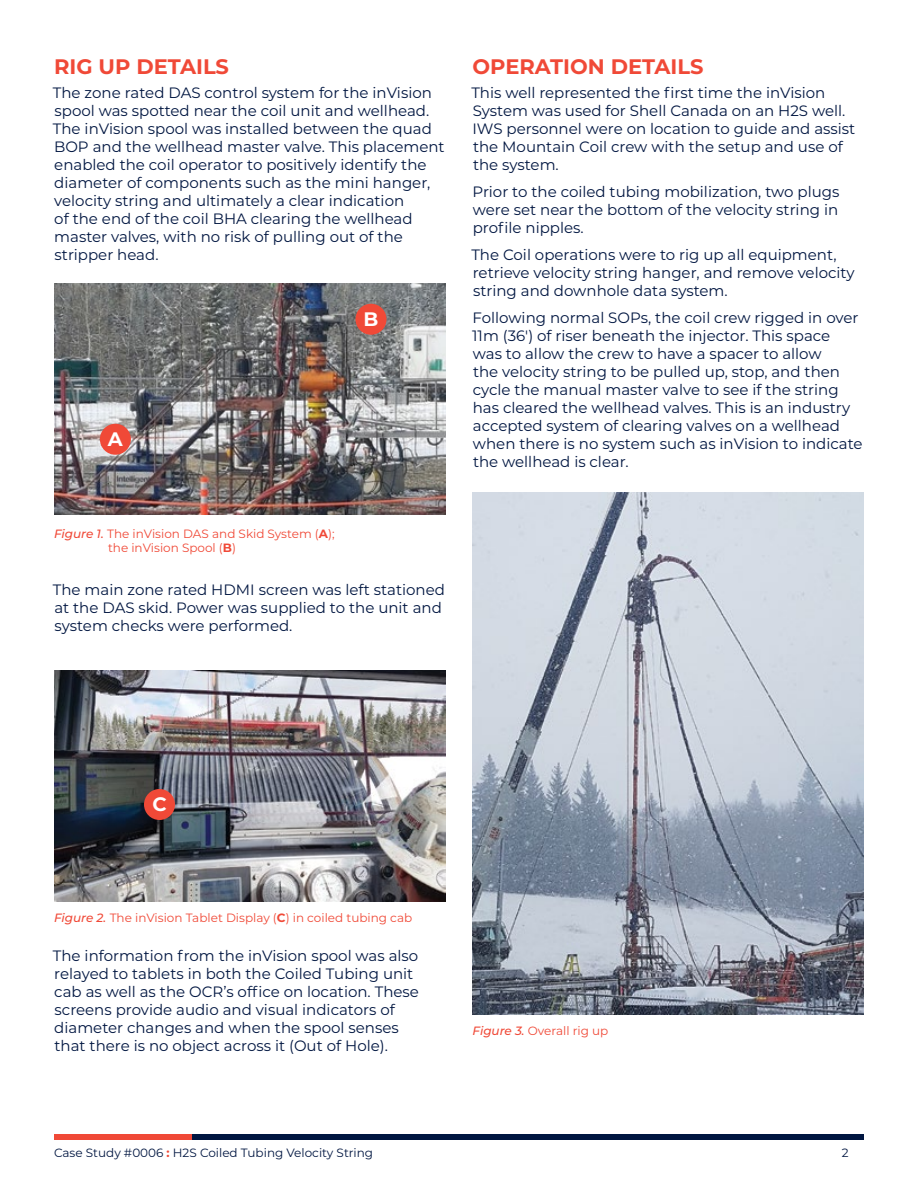
<style>
.page{position:relative;width:918px;height:1188px;background:#fff}
.page>*{position:absolute;margin:0;border:0;box-sizing:border-box;transform-origin:0 0}
.t1{font:700 21px "Montserrat";color:#f04937}
.t2{font:700 19.5px "Montserrat";color:#fff}
.t3{font:15px/18px "Montserrat";color:#001641}
.t4{font:12px/14.4px "Montserrat";color:#f04937}
.t5{font:12px "Montserrat";color:#001641}
.s1{font-weight:500;font-style:italic}
.s2{font-weight:700}
.s3{font-weight:700;color:#f04937}
</style>
<div class="page">
<div style="left:191px;top:1134px;width:673px;height:5px;background:#001641"></div>
<div style="left:54px;top:1134px;width:137px;height:5px;background:#f04937"></div>
<img style="left:54px;top:670px;width:392px;height:231px">
<img style="left:54px;top:284px;width:392px;height:230px">
<div style="left:100px;top:424px;width:31px;height:31px;background:#f04937;border-radius:50%"></div>
<div style="left:144px;top:789px;width:31px;height:31px;background:#f04937;border-radius:50%"></div>
<div style="left:356px;top:304px;width:30px;height:31px;background:#f04937;border-radius:50%"></div>
<img style="left:472px;top:493px;width:392px;height:522px">
<h1 class="t1" style="left:54px;top:52px;width:176px">RIG UP DETAILS</h1>
<p class="t3" style="left:53px;top:83px;width:393px">The zone rated DAS control system for the inVision spool was spotted near the coil unit and wellhead.<br>The inVision spool was installed between the quad BOP and the wellhead master valve. This placement enabled the coil operator to positively identify the diameter of components such as the mini hanger, velocity string and ultimately a clear indication<br>of the end of the coil BHA clearing the wellhead master valves, with no risk of pulling out of the stripper head.</p>
<h2 class="t2" style="left:364px;top:305px;width:16px">B</h2>
<h2 class="t2" style="left:108px;top:425px;width:16px">A</h2>
<p class="t4" style="left:108px;top:526px;width:228px;text-indent:-54px"><span class="s1">Figure 1.</span> The inVision DAS and Skid System (<span class="s2">A</span>); the inVision Spool (<span class="s2">B</span>)</p>
<p class="t3" style="left:53px;top:580px;width:394px">The main zone rated HDMI screen was left stationed at the DAS skid. Power was supplied to the unit and system checks were performed.</p>
<h1 class="t1" style="left:473px;top:52px;width:232px">OPERATION DETAILS</h1>
<p class="t3" style="left:471px;top:83px;width:386px">This well represented the first time the inVision System was used for Shell Canada on an H2S well.<br>IWS personnel were on location to guide and assist the Mountain Coil crew with the setup and use of the system.</p>
<p class="t3" style="left:473px;top:182px;width:368px;text-align:justify">Prior to the coiled tubing mobilization, two plugs were set near the bottom of the velocity string in profile nipples.</p>
<p class="t3" style="left:471px;top:245px;width:385px">The Coil operations were to rig up all equipment, retrieve velocity string hanger, and remove velocity string and downhole data system.</p>
<p class="t3" style="left:472px;top:308px;width:392px">Following normal SOPs, the coil crew rigged in over 11m (36′) of riser beneath the injector. This space was to allow the crew to have a spacer to allow<br>the velocity string to be pulled up, stop, and then cycle the manual master valve to see if the string has cleared the wellhead valves. This is an industry accepted system of clearing valves on a wellhead when there is no system such as inVision to indicate the wellhead is clear.</p>
<h2 class="t2" style="left:152px;top:790px;width:16px">C</h2>
<p class="t4" style="left:54px;top:910px;width:360px"><span class="s1">Figure 2.</span> The inVision Tablet Display (<span class="s2">C</span>) in coiled tubing cab</p>
<p class="t3" style="left:53px;top:946px;width:368px">The information from the inVision spool was also relayed to tablets in both the Coiled Tubing unit cab as well as the OCR’s office on location. These screens provide audio and visual indicators of diameter changes and when the spool senses that there is no object across it (Out of Hole).</p>
<p class="t4" style="left:472px;top:1023px;width:137px"><span class="s1">Figure 3.</span> Overall rig up</p>
<p class="t5" style="left:54px;top:1144px;width:321px">Case Study #0006 <span class="s3">:</span> H2S Coiled Tubing Velocity String</p>
<p class="t5" style="left:842px;top:1144px;width:8px">2</p>
</div>
